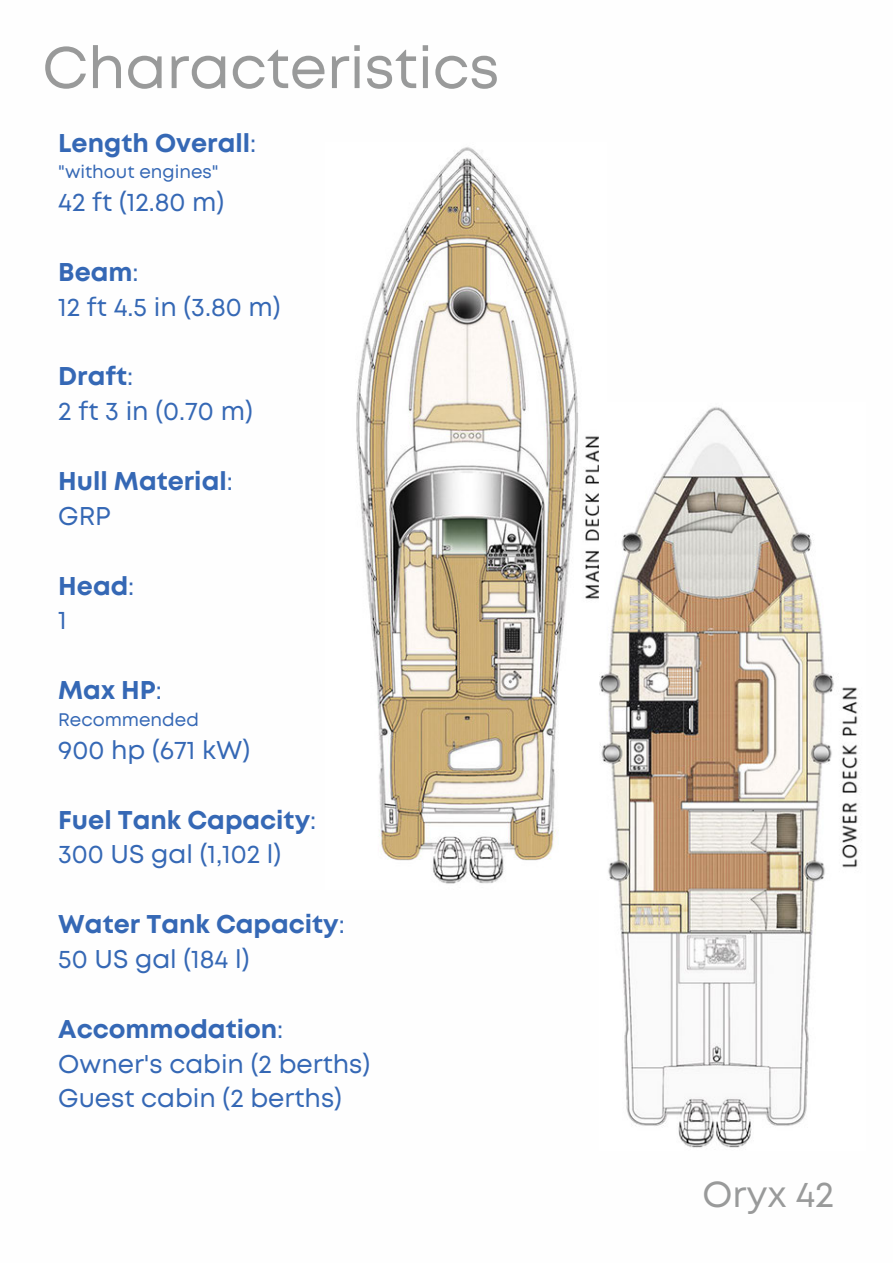
<style>
.page{position:relative;width:893px;height:1264px;background:#fff}
.page>*{position:absolute;margin:0;border:0;box-sizing:border-box;transform-origin:0 0}
.t1{font:58.65px "Mont";color:#999a9a}
.t2{font:36.15px "Mont";color:#999a9a}
.t3{font:25.65px "Mont";color:#3568b5}
.t4{font:700 25.65px "Mont";color:#3568b5}
.t5{font:18.15px "Mont";color:#3568b5}
.s1{font-weight:400}
</style>
<div class="page">
<img style="left:356px;top:147px;width:243px;height:737px">
<img style="left:599px;top:407px;width:259px;height:741px">
<p class="t1" style="left:42px;top:46px;width:458px">Characteristics</p>
<p class="t4" style="left:58px;top:133px;width:199px">Length Overall<span class="s1">:</span></p>
<p class="t5" style="left:58px;top:165px;width:162px">"without engines"</p>
<p class="t3" style="left:58px;top:192px;width:168px">42 ft (12.80 m)</p>
<p class="t4" style="left:58px;top:262px;width:82px">Beam<span class="s1">:</span></p>
<p class="t3" style="left:58px;top:297px;width:224px">12 ft 4.5 in (3.80 m)</p>
<p class="t4" style="left:58px;top:367px;width:76px">Draft<span class="s1">:</span></p>
<p class="t3" style="left:58px;top:401px;width:196px">2 ft 3 in (0.70 m)</p>
<p class="t4" style="left:58px;top:471px;width:176px">Hull Material<span class="s1">:</span></p>
<p class="t3" style="left:58px;top:506px;width:54px">GRP</p>
<p class="t4" style="left:58px;top:576px;width:78px">Head<span class="s1">:</span></p>
<p class="t3" style="left:58px;top:611px;width:10px">1</p>
<p class="t4" style="left:58px;top:680px;width:105px">Max HP<span class="s1">:</span></p>
<p class="t5" style="left:58px;top:713px;width:142px">Recommended</p>
<p class="t3" style="left:58px;top:740px;width:193px">900 hp (671 kW)</p>
<p class="t4" style="left:58px;top:810px;width:259px">Fuel Tank Capacity<span class="s1">:</span></p>
<p class="t3" style="left:58px;top:844px;width:224px">300 US gal (1,102 l)</p>
<p class="t4" style="left:58px;top:914px;width:288px">Water Tank Capacity<span class="s1">:</span></p>
<p class="t3" style="left:58px;top:949px;width:193px">50 US gal (184 l)</p>
<p class="t4" style="left:58px;top:1019px;width:226px">Accommodation<span class="s1">:</span></p>
<p class="t3" style="left:58px;top:1053px;width:313px">Owner's cabin (2 berths)</p>
<p class="t3" style="left:58px;top:1088px;width:285px">Guest cabin (2 berths)</p>
<p class="t2" style="left:702px;top:1181px;width:133px">Oryx 42</p>
</div>
